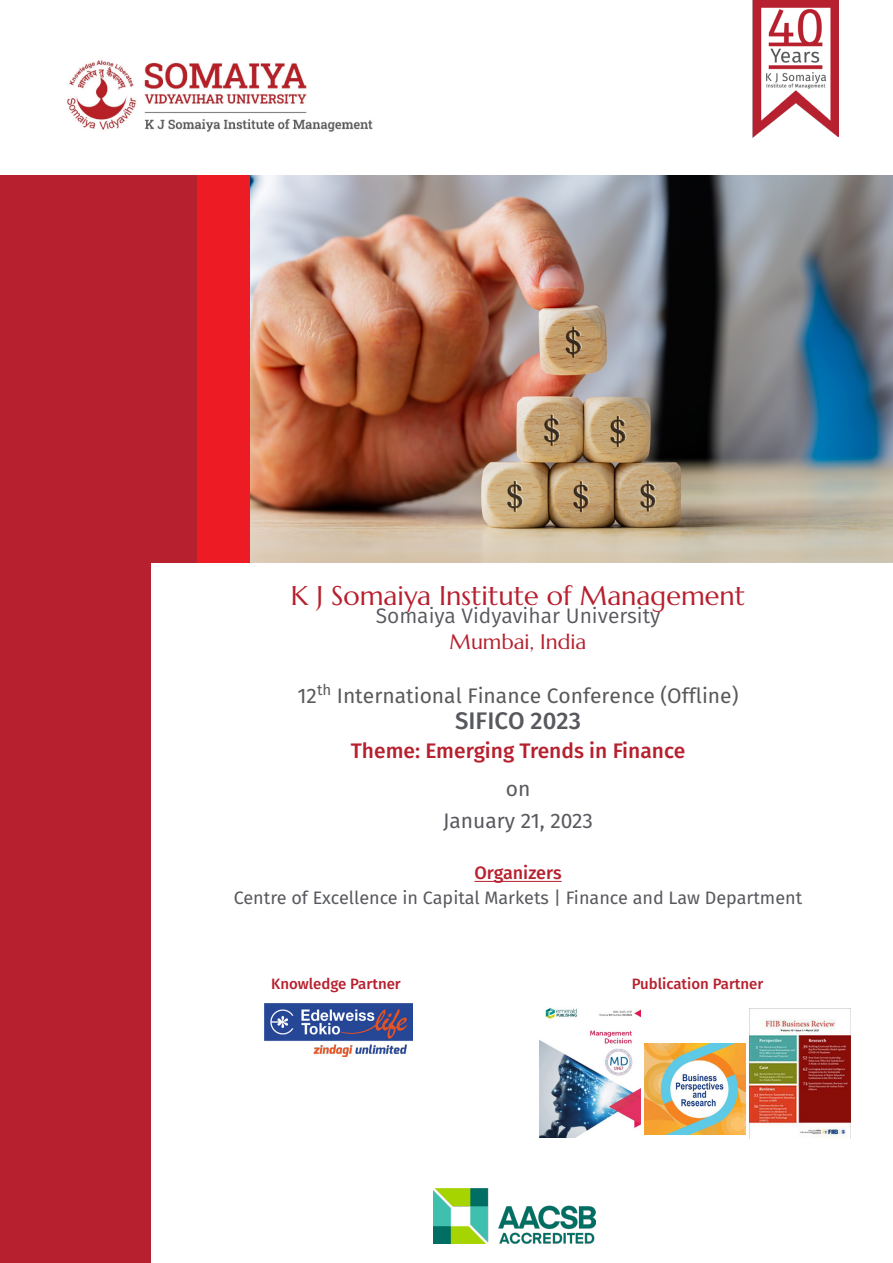
<style>
.page{position:relative;width:893px;height:1263px;background:#fff}
.page>*{position:absolute;margin:0;border:0;box-sizing:border-box;transform-origin:0 0}
.t1{font:27px "Marcellus";color:#b7202e}
.t2{font:500 24px "Fira Sans";color:#58595e}
.t3{font:21px "Fira Sans";color:#58595b}
.t4{font:21px/26.1px "Fira Sans";color:#58595e;text-align:center}
.t5{font:500 21px/37.8px "Fira Sans";color:#b7202e;text-align:center}
.t6{font:21px "Fira Sans";color:#58595e}
.t7{font:18px/25.2px "Fira Sans";color:#58595e;text-align:center}
.t8{font:500 15px "Fira Sans";color:#b7202e}
.s1{font-family:"Marcellus";color:#b7202e}
.s2{font-weight:400;color:#58595e}
.s3{font-weight:500;color:#b7202e}
</style>
<div class="page">
<img style="left:67px;top:60px;width:306px;height:72px">
<img style="left:752px;top:0;width:87px;height:137px">
<div style="left:0;top:176px;width:150px;height:1087px;background:#b7202e"></div>
<div style="left:110px;top:176px;width:89px;height:386px;background:#b7202e"></div>
<div style="left:197px;top:176px;width:57px;height:386px;background:#ed1c24"></div>
<img style="left:251px;top:175px;width:642px;height:388px">
<img style="left:434px;top:1189px;width:161px;height:54px">
<img style="left:265px;top:1004px;width:147px;height:52px">
<img style="left:539px;top:1008px;width:101px;height:129px">
<img style="left:644px;top:1043px;width:101px;height:92px">
<img style="left:749px;top:1009px;width:101px;height:129px">
<hr style="left:474px;top:881px;width:88px;height:1px;background:#b7202e">
<p class="t1" style="left:291px;top:579px;width:456px">K J Somaiya Institute of Management</p>
<p class="t4" style="left:376px;top:602px;width:286px">Somaiya Vidyavihar University<br><span class="s1">Mumbai, India</span></p>
<p class="t3" style="left:298px;top:680px;width:442px">12<sup>th</sup> International Finance Conference (Offline)</p>
<p class="t2" style="left:455px;top:702px;width:127px">SIFICO 2023</p>
<p class="t5" style="left:351px;top:731px;width:336px">Theme: Emerging Trends in Finance <span class="s2">on</span></p>
<p class="t6" style="left:443px;top:805px;width:151px">January 21, 2023</p>
<p class="t7" style="left:234px;top:859px;width:570px"><span class="s3">Organizers<br></span>Centre of Excellence in Capital Markets | Finance and Law Department</p>
<p class="t8" style="left:271px;top:972px;width:131px">Knowledge Partner</p>
<p class="t8" style="left:632px;top:972px;width:133px">Publication Partner</p>
</div>
